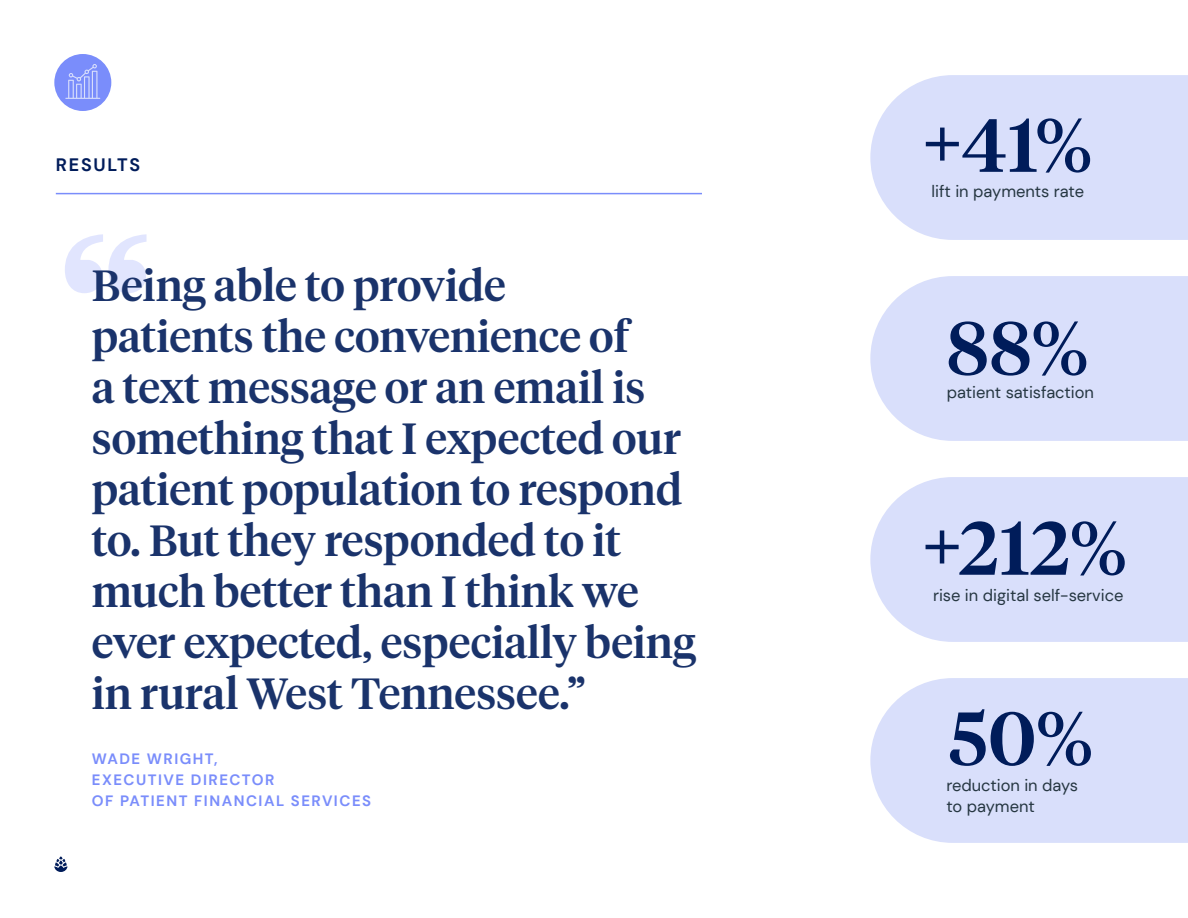
<style>
.page{position:relative;width:1188px;height:918px;background:#fff}
.page>*{position:absolute;margin:0;border:0;box-sizing:border-box;transform-origin:0 0}
.t1{font:500 225px "Tiempos Headline";color:#8798fb}
.t2{font:500 75px "Tiempos Headline";letter-spacing:.01em;color:#001c5a}
.t3{font:500 43.5px/51px "Tiempos Headline";color:#1a336b}
.t4{font:700 18px "DM Sans";letter-spacing:.1em;color:#001c5a}
.t5{font:16.5px "DM Sans";color:#253641}
.t6{font:700 15px/21px "DM Sans";letter-spacing:.1em;color:#7a8dfb}
</style>
<div class="page">
<div style="left:870px;top:276px;width:318px;height:165px;background:#d9dffb"></div>
<div style="left:870px;top:477px;width:318px;height:165px;background:#d9dffb"></div>
<div style="left:870px;top:678px;width:318px;height:165px;background:#d9dffb"></div>
<div style="left:870px;top:75px;width:318px;height:165px;background:#d9dffb"></div>
<div style="left:54px;top:54px;width:57px;height:57px;background:#7a8dfb;border-radius:50%"></div>
<svg style="left:65px;top:64px;width:35px;height:35px"></svg>
<hr style="left:56px;top:193px;width:646px;height:1px;background:#7a8dfb">
<svg style="left:54px;top:856px;width:14px;height:16px"></svg>
<p class="t4" style="left:56px;top:153px;width:86px">RESULTS</p>
<h1 class="t1" style="left:56px;top:170px;width:99px">“</h1>
<p class="t3" style="left:92px;top:258px;width:606px">Being able to provide<br>patients the convenience of<br>a text message or an email is something that I expected our patient population to respond to. But they responded to it much better than I think we ever expected, especially being in rural West Tennessee.”</p>
<p class="t6" style="left:92px;top:748px;width:281px">WADE WRIGHT,<br>EXECUTIVE DIRECTOR<br>OF PATIENT FINANCIAL SERVICES</p>
<p class="t2" style="left:921px;top:94px;width:173px">+41%</p>
<p class="t5" style="left:932px;top:181px;width:154px">lift in payments rate</p>
<p class="t2" style="left:947px;top:297px;width:143px">88%</p>
<p class="t5" style="left:947px;top:382px;width:149px">patient satisfaction</p>
<p class="t2" style="left:921px;top:497px;width:208px">+212%</p>
<p class="t5" style="left:933px;top:585px;width:192px">rise in digital self-service</p>
<p class="t2" style="left:949px;top:687px;width:146px">50%</p>
<p class="t5" style="left:946px;top:775px;width:133px">reduction in days</p>
<p class="t5" style="left:946px;top:796px;width:90px">to payment</p>
</div>
